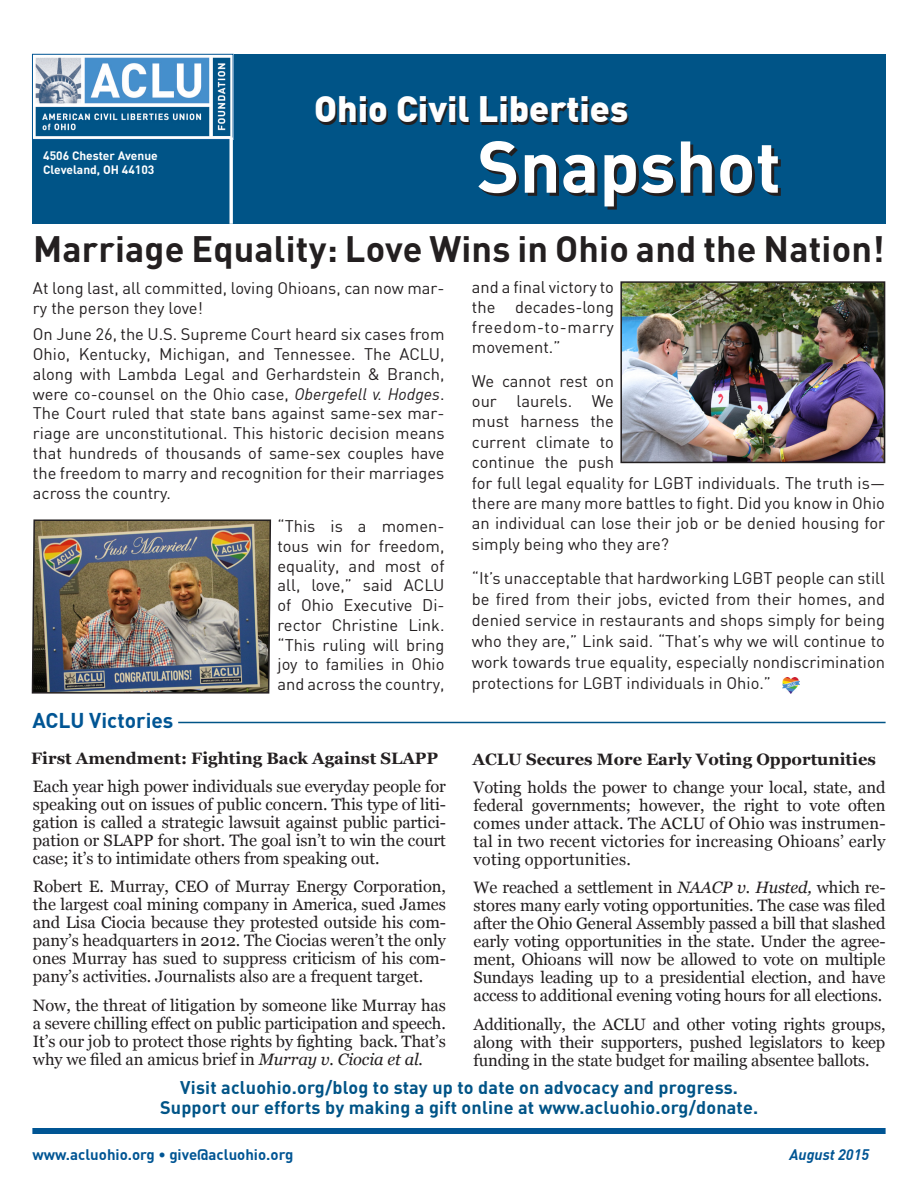
<style>
.page{position:relative;width:918px;height:1188px;background:#fff}
.page>*{position:absolute;margin:0;border:0;box-sizing:border-box;transform-origin:0 0}
.t1{font:700 72px "DIN";color:#fff}
.t2{font:700 36px "DIN";letter-spacing:.005em;color:#231f20}
.t3{font:900 36px "DIN";color:#fff}
.t4{font:700 21px "DIN";color:#005594}
.t5{font:700 18px "DIN";letter-spacing:.01em;color:#005487}
.t6{font:16.5px/18px "Georgia";letter-spacing:-.005em;color:#231f20;text-align:justify}
.t7{font:16.5px/19.8px "DIN";color:#231f20;text-align:justify}
.t8{font:700 16.5px "Georgia";color:#231f20}
.t9{font:700 15px "DIN";color:#005594}
.t10{font:italic 700 15px "DIN";color:#005594}
.t11{font:700 12px "DIN";color:#fff}
.s1{font-style:italic}
</style>
<div class="page">
<div style="left:32px;top:54px;width:853px;height:169px;background:#005487"></div>
<div style="left:32px;top:1128px;width:854px;height:6px;background:#005594"></div>
<hr style="left:178px;top:722px;width:708px;height:1px;background:#005487">
<img style="left:34px;top:56px;width:197px;height:82px">
<div style="left:32px;top:54px;width:201px;height:86px;border:1px solid #005594"></div>
<hr style="left:230px;top:138px;width:3px;height:86px;background:#fff">
<img style="left:623px;top:284px;width:259px;height:176px">
<div style="left:620px;top:281px;width:265px;height:182px;border:2px solid #231f20"></div>
<img style="left:31px;top:519px;width:241px;height:175px">
<img style="left:782px;top:678px;width:17px;height:16px">
<p class="t3" style="left:314px;top:85px;width:316px">Ohio Civil Liberties</p>
<p class="t1" style="left:477px;top:120px;width:306px">Snapshot</p>
<p class="t2" style="left:33px;top:226px;width:853px">Marriage Equality: Love Wins in Ohio and the Nation!</p>
<p class="t11" style="left:43px;top:148px;width:116px">4506 Chester Avenue</p>
<p class="t11" style="left:43px;top:162px;width:113px">Cleveland, OH 44103</p>
<p class="t7" style="left:33px;top:278px;width:413px">At long last, all committed, loving Ohioans, can now mar&shy;ry the person they love!</p>
<p class="t7" style="left:33px;top:324px;width:413px">On June 26, the U.S. Supreme Court heard six cases from Ohio, Kentucky, Michigan, and Tennessee. The ACLU, along with Lambda Legal and Gerhardstein &amp; Branch, were co-counsel on the Ohio case, <span class="s1">Obergefell v. Hodges</span>.<br>The Court ruled that state bans against same-sex mar&shy;riage are unconstitutional. This historic decision means that hundreds of thousands of same-sex couples have the freedom to marry and recognition for their marriages across the country.</p>
<p class="t7" style="left:278px;top:516px;width:168px">“This is a momen&shy;tous win for freedom, equality, and most of all, love,” said ACLU of Ohio Executive Di&shy;rector Christine Link. “This ruling will bring joy to families in Ohio and across the country,</p>
<p class="t7" style="left:472px;top:277px;width:144px">and a final victory to the decades-long freedom-to-marry movement.”</p>
<p class="t7" style="left:472px;top:370px;width:415px;line-height:20.4px;text-align:left">We cannot rest on<br>our laurels. We<br>must harness the<br>current climate to<br>continue the push<br>for full legal equality for LGBT individuals. The truth is— there are many more battles to fight. Did you know in Ohio an individual can lose their job or be denied housing for simply being who they are?</p>
<p class="t7" style="left:472px;top:568px;width:415px;line-height:21px">“It’s unacceptable that hardworking LGBT people can still be fired from their jobs, evicted from their homes, and denied service in restaurants and shops simply for being who they are,” Link said. “That’s why we will continue to work towards true equality, especially nondiscrimination protections for LGBT individuals in Ohio.”</p>
<p class="t4" style="left:32px;top:707px;width:143px">ACLU Victories</p>
<p class="t8" style="left:31px;top:747px;width:409px">First Amendment: Fighting Back Against SLAPP</p>
<p class="t6" style="left:33px;top:777px;width:415px">Each year high power individuals sue everyday people for speaking out on issues of public concern. This type of liti&shy;gation is called a strategic lawsuit against public partici&shy;pation or SLAPP for short. The goal isn’t to win the court case; it’s to intimidate others from speaking out.</p>
<p class="t6" style="left:33px;top:878px;width:415px">Robert E. Murray, CEO of Murray Energy Corporation, the largest coal mining company in America, sued James and Lisa Ciocia because they protested outside his com&shy;pany’s headquarters in 2012. The Ciocias weren’t the only ones Murray has sued to suppress criticism of his com&shy;pany’s activities. Journalists also are a frequent target.</p>
<p class="t6" style="left:33px;top:997px;width:415px">Now, the threat of litigation by someone like Murray has a severe chilling effect on public participation and speech.<br>It’s our job to protect those rights by fighting back. That’s why we filed an amicus brief in <span class="s1">Murray v. Ciocia et al.</span></p>
<p class="t8" style="left:472px;top:748px;width:405px">ACLU Secures More Early Voting Opportunities</p>
<p class="t6" style="left:474px;top:778px;width:413px">Voting holds the power to change your local, state, and federal governments; however, the right to vote often comes under attack. The ACLU of Ohio was instrumen&shy;tal in two recent victories for increasing Ohioans’ early voting opportunities.</p>
<p class="t6" style="left:474px;top:879px;width:413px">We reached a settlement in <span class="s1">NAACP v. Husted,</span> which re&shy;stores many early voting opportunities. The case was filed after the Ohio General Assembly passed a bill that slashed early voting opportunities in the state. Under the agree&shy;ment, Ohioans will now be allowed to vote on multiple Sundays leading up to a presidential election, and have access to additional evening voting hours for all elections.</p>
<p class="t6" style="left:474px;top:1016px;width:413px">Additionally, the ACLU and other voting rights groups, along with their supporters, pushed legislators to keep funding in the state budget for mailing absentee ballots.</p>
<p class="t5" style="left:180px;top:1076px;width:559px">Visit acluohio.org/blog to stay up to date on advocacy and progress.</p>
<p class="t5" style="left:160px;top:1096px;width:600px">Support our efforts by making a gift online at www.acluohio.org/donate.</p>
<p class="t9" style="left:32px;top:1145px;width:262px">www.acluohio.org • give@acluohio.org</p>
<p class="t10" style="left:789px;top:1145px;width:81px">August 2015</p>
</div>
